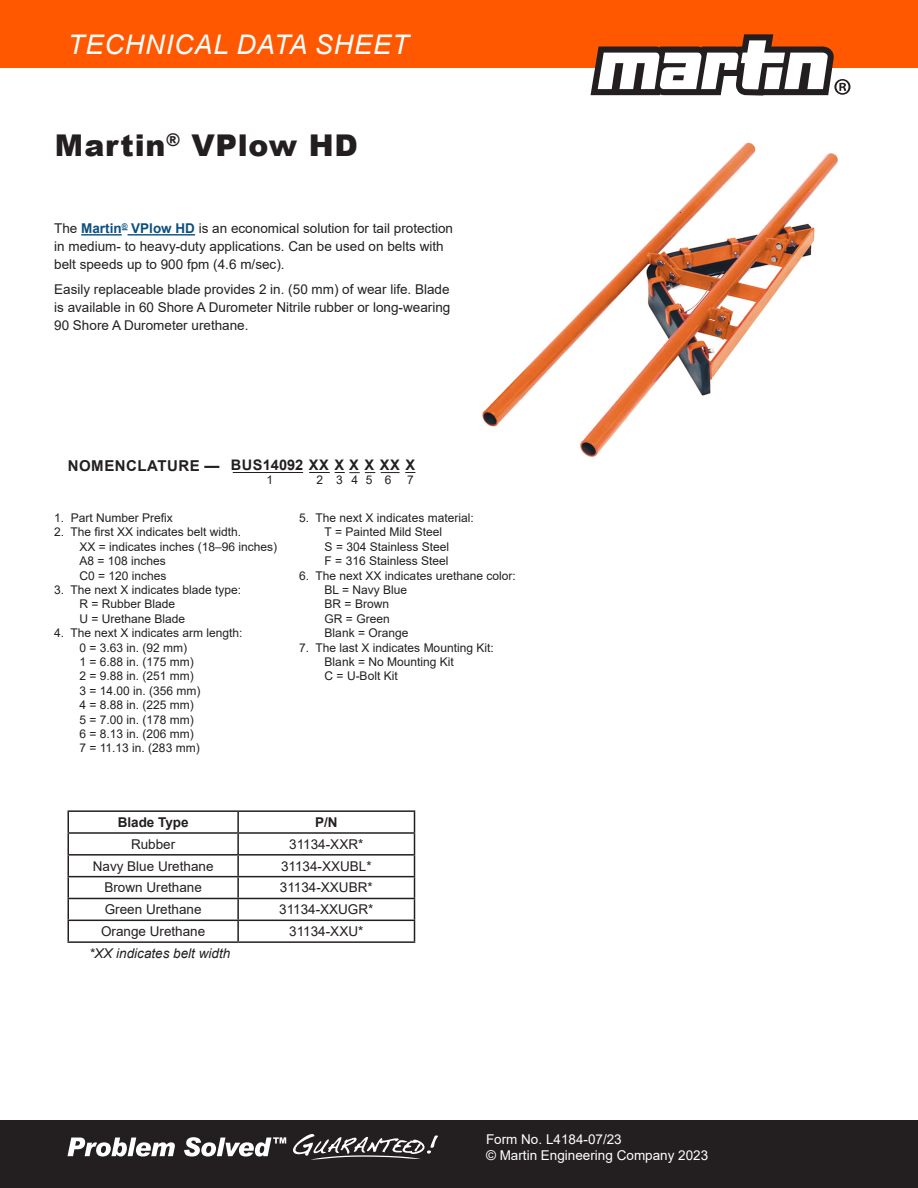
<style>
.page{position:relative;width:918px;height:1188px;background:#fff}
.page>*{position:absolute;margin:0;border:0;box-sizing:border-box;transform-origin:0 0}
.t1{font:900 30px "Arial";letter-spacing:.025em;color:#231f20}
.t2{font:italic 27px "Arial";letter-spacing:.035em;color:#fff}
.P_N{font:700 15px "Arial";letter-spacing:.035em;color:#231f20}
.P_N-2{font:700 14.55px "Arial";letter-spacing:.02em;color:#231f20}
.Intro{font:13.5px/18px "Arial";color:#231f20}
.t3{font:13.5px "Arial";color:#fff}
.t4{font:italic 13.5px "Arial";color:#231f20}
.Headline{font:700 13.5px "Arial";color:#231f20}
.t5{font:12px/14.4px "Arial";color:#231f20}
.s1{font-weight:700;color:#0c507e}
</style>
<div class="page">
<div style="left:0;top:1120px;width:918px;height:68px;background:#231f20"></div>
<div style="left:0;top:0;width:918px;height:68px;background:#ff5800"></div>
<svg style="left:591px;top:34px;width:259px;height:62px"></svg>
<svg style="left:67px;top:1138px;width:108px;height:19px"></svg>
<svg style="left:184px;top:1137px;width:102px;height:20px"></svg>
<svg style="left:293px;top:1134px;width:145px;height:26px"></svg>
<hr style="left:81px;top:234px;width:41px;height:2px;background:#0c507e">
<hr style="left:128px;top:234px;width:67px;height:2px;background:#0c507e">
<hr style="left:233px;top:472px;width:70px;height:1px;background:#231f20">
<svg style="left:309px;top:472px;width:66px;height:1px"></svg>
<img style="left:482px;top:142px;width:356px;height:315px">
<hr style="left:68px;top:810px;width:170px;height:2px;background:#231f20">
<hr style="left:238px;top:810px;width:177px;height:2px;background:#231f20">
<hr style="left:237px;top:812px;width:2px;height:20px;background:#231f20">
<hr style="left:68px;top:832px;width:170px;height:2px;background:#231f20">
<hr style="left:238px;top:832px;width:177px;height:2px;background:#231f20">
<hr style="left:237px;top:834px;width:2px;height:20px;background:#231f20">
<hr style="left:68px;top:854px;width:170px;height:2px;background:#231f20">
<hr style="left:238px;top:854px;width:177px;height:2px;background:#231f20">
<hr style="left:237px;top:856px;width:2px;height:20px;background:#231f20">
<hr style="left:68px;top:876px;width:170px;height:1px;background:#231f20">
<hr style="left:238px;top:876px;width:177px;height:1px;background:#231f20">
<hr style="left:237px;top:877px;width:2px;height:21px;background:#231f20">
<hr style="left:68px;top:898px;width:170px;height:1px;background:#231f20">
<hr style="left:238px;top:898px;width:177px;height:1px;background:#231f20">
<hr style="left:237px;top:899px;width:2px;height:21px;background:#231f20">
<hr style="left:68px;top:920px;width:170px;height:1px;background:#231f20">
<svg style="left:68px;top:812px;width:1px;height:129px"></svg>
<hr style="left:238px;top:920px;width:177px;height:1px;background:#231f20">
<hr style="left:237px;top:921px;width:2px;height:20px;background:#231f20">
<svg style="left:414px;top:812px;width:1px;height:129px"></svg>
<hr style="left:68px;top:941px;width:170px;height:2px;background:#231f20">
<hr style="left:238px;top:941px;width:177px;height:2px;background:#231f20">
<svg style="left:381px;top:472px;width:34px;height:1px"></svg>
<p class="t2" style="left:68px;top:27px;width:342px">TECHNICAL DATA SHEET</p>
<p class="t1" style="left:55px;top:124px;width:304px">Martin<sup>®</sup> VPlow HD</p>
<p class="Intro" style="left:54px;top:220px;width:400px">The <span class="s1">Martin</span><sup>®</sup> <span class="s1">VPlow HD</span> is an economical solution for tail protection in medium- to heavy-duty applications. Can be used on belts with belt speeds up to 900 fpm (4.6 m/sec).</p>
<p class="Intro" style="left:54px;top:280px;width:398px;text-align:justify">Easily replaceable blade provides 2 in. (50 mm) of wear life. Blade is available in 60 Shore A Durometer Nitrile rubber or long-wearing 90 Shore A Durometer urethane.</p>
<p class="P_N" style="left:68px;top:455px;width:153px">NOMENCLATURE —</p>
<p class="P_N-2" style="left:231px;top:454px;width:186px">BUS14092 XX X X X XX X</p>
<p class="t5" style="left:267px;top:472px;width:8px">1</p>
<p class="t5" style="left:316px;top:472px;width:8px">2</p>
<p class="t5" style="left:336px;top:472px;width:8px">3</p>
<p class="t5" style="left:351px;top:472px;width:8px">4</p>
<p class="t5" style="left:366px;top:472px;width:8px">5</p>
<p class="t5" style="left:385px;top:472px;width:8px">6</p>
<p class="t5" style="left:407px;top:472px;width:8px">7</p>
<p class="t5" style="left:54px;top:511px;width:120px">1. Part Number Prefix</p>
<p class="t5" style="left:80px;top:525px;width:199px;text-indent:-26px">2. The first XX indicates belt width.<br>XX = indicates inches (18–96 inches)<br>A8 = 108 inches</p>
<p class="t5" style="left:80px;top:568px;width:89px">C0 = 120 inches</p>
<p class="t5" style="left:54px;top:583px;width:189px">3. The next X indicates blade type:</p>
<p class="t5" style="left:80px;top:597px;width:97px">R = Rubber Blade</p>
<p class="t5" style="left:80px;top:611px;width:107px">U = Urethane Blade</p>
<p class="t5" style="left:54px;top:626px;width:190px">4. The next X indicates arm length:</p>
<p class="t5" style="left:80px;top:640px;width:123px">0 = 3.63 in. (92 mm)<br>1 = 6.88 in. (175 mm)<br>2 = 9.88 in. (251 mm)<br>3 = 14.00 in. (356 mm)<br>4 = 8.88 in. (225 mm)<br>5 = 7.00 in. (178 mm)<br>6 = 8.13 in. (206 mm)<br>7 = 11.13 in. (283 mm)</p>
<p class="t5" style="left:299px;top:511px;width:176px">5. The next X indicates material:</p>
<p class="t5" style="left:325px;top:525px;width:119px">T = Painted Mild Steel</p>
<p class="t5" style="left:325px;top:539px;width:126px">S = 304 Stainless Steel</p>
<p class="t5" style="left:325px;top:554px;width:125px">F = 316 Stainless Steel</p>
<p class="t5" style="left:299px;top:568px;width:218px">6. The next XX indicates urethane color:</p>
<p class="t5" style="left:325px;top:583px;width:85px">BL = Navy Blue<br>BR = Brown<br>GR = Green<br>Blank = Orange</p>
<p class="t5" style="left:299px;top:640px;width:196px">7. The last X indicates Mounting Kit:</p>
<p class="t5" style="left:325px;top:655px;width:131px">Blank = No Mounting Kit<br>C = U-Bolt Kit</p>
<p class="Headline" style="left:118px;top:813px;width:73px">Blade Type</p>
<p class="Headline" style="left:315px;top:813px;width:24px">P/N</p>
<p class="Intro" style="left:131px;top:835px;width:46px">Rubber</p>
<p class="Intro" style="left:289px;top:835px;width:76px">31134-XXR*</p>
<p class="Intro" style="left:93px;top:857px;width:122px">Navy Blue Urethane</p>
<p class="Intro" style="left:281px;top:857px;width:92px">31134-XXUBL*</p>
<p class="Intro" style="left:104px;top:879px;width:99px">Brown Urethane</p>
<p class="Intro" style="left:280px;top:879px;width:94px">31134-XXUBR*</p>
<p class="Intro" style="left:105px;top:900px;width:98px">Green Urethane</p>
<p class="Intro" style="left:279px;top:900px;width:96px">31134-XXUGR*</p>
<p class="Intro" style="left:101px;top:922px;width:106px">Orange Urethane</p>
<p class="Intro" style="left:289px;top:922px;width:76px">31134-XXU*</p>
<p class="t4" style="left:89px;top:944px;width:143px">*XX indicates belt width</p>
<p class="t3" style="left:486px;top:1130px;width:137px">Form No. L4184-07/23</p>
<p class="t3" style="left:486px;top:1146px;width:224px">© Martin Engineering Company 2023</p>
</div>
